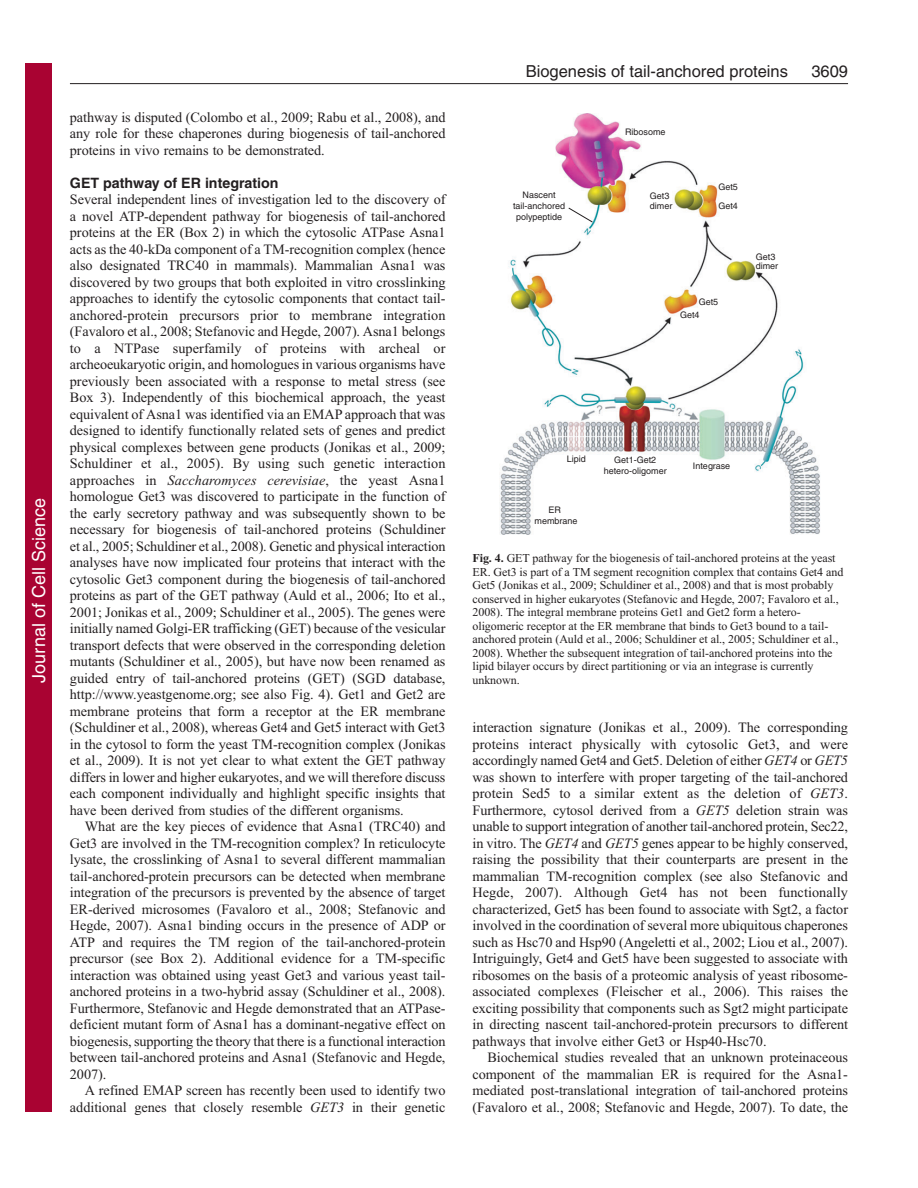
<style>
.page{position:relative;width:918px;height:1188px;background:#fff}
.page>*{position:absolute;margin:0;border:0;box-sizing:border-box;transform-origin:0 0}
.t1{font:18px "Helvetica";color:#fff}
.t2{font:16.5px "Helvetica";color:#231f20}
.t3{font:14.25px/16.5px "Times New Roman";letter-spacing:-.005em;color:#231f20;text-align:justify}
.t4{font:700 14.25px "Helvetica";color:#231f20}
.t5{font:12px/13.5px "Times New Roman";letter-spacing:-.005em;color:#231f20}
.t6{font:9px/10.8px "Helvetica";color:#231f20;text-align:center}
.s1{font-style:italic}
.s2{font-weight:700}
</style>
<div class="page">
<hr style="left:70px;top:83px;width:778px;height:1px;background:#231f20">
<img style="left:500px;top:114px;width:320px;height:421px">
<svg style="left:568px;top:207px;width:25px;height:16px"></svg>
<div style="left:26px;top:64px;width:26px;height:1048px;background:#a90332"></div>
<p class="t1" style="left:28px;top:683px;width:186px;rotate:-90deg">Journal of Cell Science</p>
<p class="t3" style="left:70px;top:110px;width:377px">pathway is disputed (Colombo et al., 2009; Rabu et al., 2008), and any role for these chaperones during biogenesis of tail-anchored proteins in vivo remains to be demonstrated.</p>
<p class="t4" style="left:70px;top:177px;width:210px">GET pathway of ER integration</p>
<p class="t3" style="left:70px;top:192px;width:377px">Several independent lines of investigation led to the discovery of a novel ATP-dependent pathway for biogenesis of tail-anchored proteins at the ER (Box 2) in which the cytosolic ATPase Asna1 acts as the 40-kDa component of a TM-recognition complex (hence also designated TRC40 in mammals). Mammalian Asna1 was discovered by two groups that both exploited in vitro crosslinking approaches to identify the cytosolic components that contact tail&shy;anchored-protein precursors prior to membrane integration (Favaloro et al., 2008; Stefanovic and Hegde, 2007). Asna1 belongs to a NTPase superfamily of proteins with archeal or archeoeukaryotic origin, and homologues in various organisms have previously been associated with a response to metal stress (see Box 3). Independently of this biochemical approach, the yeast equivalent of Asna1 was identified via an EMAP approach that was designed to identify functionally related sets of genes and predict physical complexes between gene products (Jonikas et al., 2009; Schuldiner et al., 2005). By using such genetic interaction approaches in <span class="s1">Saccharomyces cerevisiae</span>, the yeast Asna1 homologue Get3 was discovered to participate in the function of the early secretory pathway and was subsequently shown to be necessary for biogenesis of tail-anchored proteins (Schuldiner et al., 2005; Schuldiner et al., 2008). Genetic and physical interaction analyses have now implicated four proteins that interact with the cytosolic Get3 component during the biogenesis of tail-anchored proteins as part of the GET pathway (Auld et al., 2006; Ito et al., 2001; Jonikas et al., 2009; Schuldiner et al., 2005). The genes were initially named Golgi-ER trafficking (GET) because of the vesicular transport defects that were observed in the corresponding deletion mutants (Schuldiner et al., 2005), but have now been renamed as guided entry of tail-anchored proteins (GET) (SGD database, http://www.yeastgenome.org; see also Fig. 4). Get1 and Get2 are membrane proteins that form a receptor at the ER membrane (Schuldiner et al., 2008), whereas Get4 and Get5 interact with Get3 in the cytosol to form the yeast TM-recognition complex (Jonikas et al., 2009). It is not yet clear to what extent the GET pathway differs in lower and higher eukaryotes, and we will therefore discuss each component individually and highlight specific insights that have been derived from studies of the different organisms.</p>
<p class="t3" style="left:70px;top:819px;width:377px;text-indent:15px">What are the key pieces of evidence that Asna1 (TRC40) and Get3 are involved in the TM-recognition complex? In reticulocyte lysate, the crosslinking of Asna1 to several different mammalian tail-anchored-protein precursors can be detected when membrane integration of the precursors is prevented by the absence of target ER-derived microsomes (Favaloro et al., 2008; Stefanovic and Hegde, 2007). Asna1 binding occurs in the presence of ADP or ATP and requires the TM region of the tail-anchored-protein precursor (see Box 2). Additional evidence for a TM-specific interaction was obtained using yeast Get3 and various yeast tail&shy;anchored proteins in a two-hybrid assay (Schuldiner et al., 2008).<br>Furthermore, Stefanovic and Hegde demonstrated that an ATPase&shy;deficient mutant form of Asna1 has a dominant-negative effect on biogenesis, supporting the theory that there is a functional interaction between tail-anchored proteins and Asna1 (Stefanovic and Hegde, 2007).</p>
<p class="t3" style="left:70px;top:1083px;width:377px;text-align:right">A refined EMAP screen has recently been used to identify two additional genes that closely resemble <span class="s1">GET3</span> in their genetic</p>
<p class="t2" style="left:526px;top:65px;width:264px">Biogenesis of tail-anchored proteins</p>
<p class="t2" style="left:811px;top:65px;width:38px">3609</p>
<p class="t6" style="left:513px;top:191px;width:54px">Nascent tail-anchored polypeptide</p>
<p class="t6" style="left:625px;top:127px;width:42px">Ribosome</p>
<p class="t6" style="left:650px;top:192px;width:24px;line-height:9.4px;text-align:left">Get3 dimer</p>
<p class="t6" style="left:718px;top:179px;width:21px;line-height:18.3px;text-align:left">Get5<br>Get4</p>
<p class="t6" style="left:699px;top:297px;width:21px">Get5</p>
<p class="t6" style="left:680px;top:310px;width:21px">Get4</p>
<p class="t6" style="left:756px;top:253px;width:24px;line-height:9.4px;text-align:left">Get3 dimer</p>
<p class="t6" style="left:567px;top:455px;width:21px">Lipid</p>
<p class="t6" style="left:604px;top:455px;width:65px">Get1-Get2 hetero-oligomer</p>
<p class="t6" style="left:693px;top:461px;width:39px">Integrase</p>
<p class="t6" style="left:535px;top:505px;width:44px">ER membrane</p>
<p class="t5" style="left:472px;top:553px;width:372px"><span class="s2">Fig. 4.</span> GET pathway for the biogenesis of tail-anchored proteins at the yeast ER. Get3 is part of a TM segment recognition complex that contains Get4 and Get5 (Jonikas et al., 2009; Schuldiner et al., 2008) and that is most probably conserved in higher eukaryotes (Stefanovic and Hegde, 2007; Favaloro et al., 2008). The integral membrane proteins Get1 and Get2 form a hetero&shy;oligomeric receptor at the ER membrane that binds to Get3 bound to a tail&shy;anchored protein (Auld et al., 2006; Schuldiner et al., 2005; Schuldiner et al., 2008). Whether the subsequent integration of tail-anchored proteins into the lipid bilayer occurs by direct partitioning or via an integrase is currently</p>
<p class="t5" style="left:472px;top:674px;width:49px">unknown.</p>
<p class="t3" style="left:472px;top:720px;width:377px">interaction signature (Jonikas et al., 2009). The corresponding proteins interact physically with cytosolic Get3, and were accordingly named Get4 and Get5. Deletion of either <span class="s1">GET4</span> or <span class="s1">GET5 </span>was shown to interfere with proper targeting of the tail-anchored protein Sed5 to a similar extent as the deletion of <span class="s1">GET3</span>.<br>Furthermore, cytosol derived from a <span class="s1">GET5</span> deletion strain was unable to support integration of another tail-anchored protein, Sec22, in vitro. The <span class="s1">GET4</span> and <span class="s1">GET5</span> genes appear to be highly conserved, raising the possibility that their counterparts are present in the mammalian TM-recognition complex (see also Stefanovic and Hegde, 2007). Although Get4 has not been functionally characterized, Get5 has been found to associate with Sgt2, a factor involved in the coordination of several more ubiquitous chaperones such as Hsc70 and Hsp90 (Angeletti et al., 2002; Liou et al., 2007).<br>Intriguingly, Get4 and Get5 have been suggested to associate with ribosomes on the basis of a proteomic analysis of yeast ribosome&shy;associated complexes (Fleischer et al., 2006). This raises the exciting possibility that components such as Sgt2 might participate in directing nascent tail-anchored-protein precursors to different pathways that involve either Get3 or Hsp40-Hsc70.</p>
<p class="t3" style="left:472px;top:1050px;width:377px;text-indent:15px">Biochemical studies revealed that an unknown proteinaceous component of the mammalian ER is required for the Asna1- mediated post-translational integration of tail-anchored proteins (Favaloro et al., 2008; Stefanovic and Hegde, 2007). To date, the</p>
</div>
